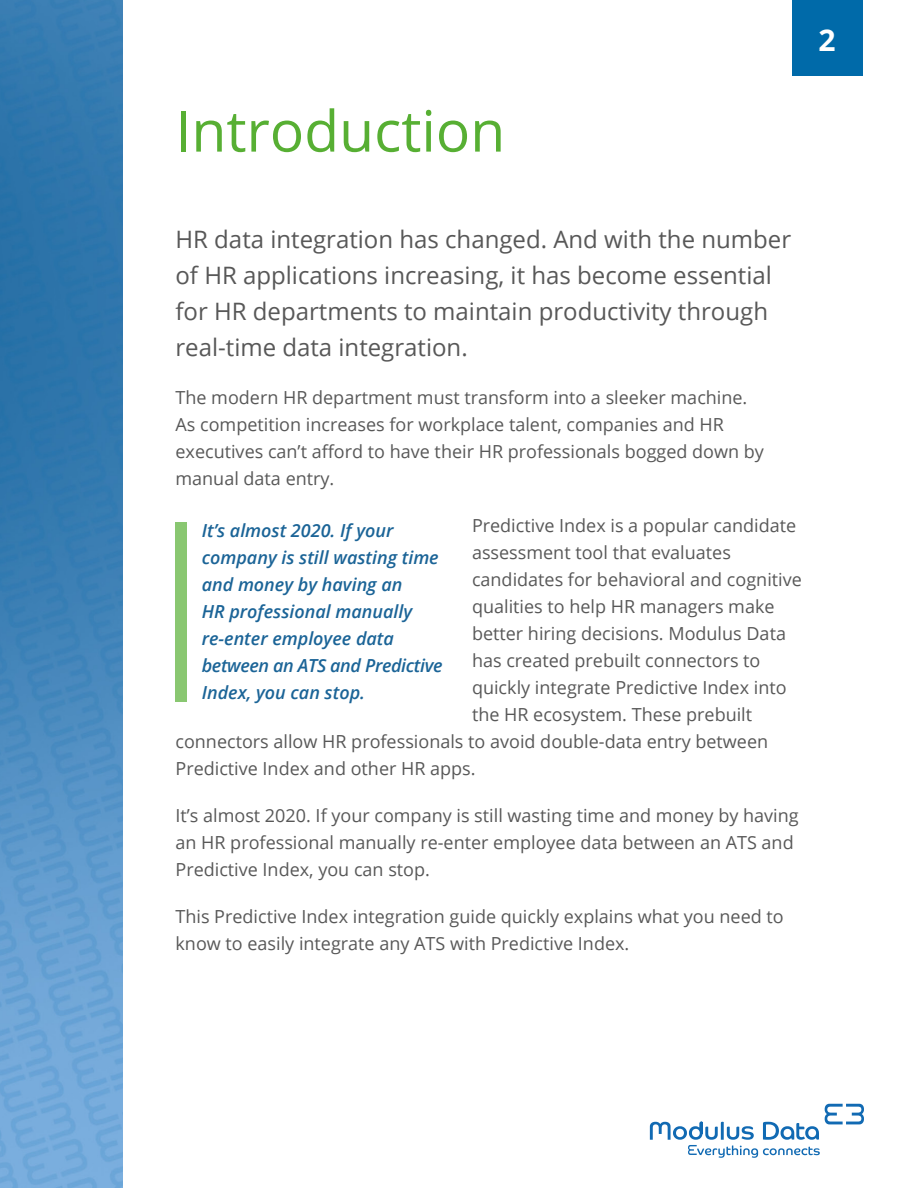
<style>
.page{position:relative;width:918px;height:1188px;background:#fff}
.page>*{position:absolute;margin:0;border:0;box-sizing:border-box;transform-origin:0 0}
.Heading_1{font:57px "Open Sans";color:#57af33}
.t1{font:700 30px "Open Sans";color:#fff}
.big_intro_graph{font:24px/36px "Open Sans";color:#585858}
.body{font:18px/27px "Open Sans";color:#585858}
.blue_pull_quote{font:italic 600 18px/27px "Open Sans";color:#1b6497}
</style>
<div class="page">
<img style="left:0;top:0;width:122px;height:1188px">
<svg style="left:650px;top:1104px;width:214px;height:54px"></svg>
<div style="left:792px;top:0;width:70px;height:76px;background:#006aa9"></div>
<div style="left:176px;top:522px;width:11px;height:180px;background:#89c771"></div>
<p class="Heading_1" style="left:176px;top:92px;width:331px">Introduction</p>
<p class="t1" style="left:818px;top:19px;width:19px">2</p>
<p class="big_intro_graph" style="left:176px;top:221px;width:617px">HR data integration has changed. And with the number of HR applications increasing, it has become essential for HR departments to maintain productivity through real-time data integration.</p>
<p class="body" style="left:176px;top:383px;width:590px">The modern HR department must transform into a sleeker machine.<br>As competition increases for workplace talent, companies and HR executives can’t afford to have their HR professionals bogged down by manual data entry.</p>
<p class="body" style="left:472px;top:511px;width:326px">Predictive Index is a popular candidate</p>
<p class="body" style="left:472px;top:538px;width:260px">assessment tool that evaluates</p>
<p class="body" style="left:472px;top:565px;width:331px">candidates for behavioral and cognitive</p>
<p class="body" style="left:472px;top:592px;width:304px">qualities to help HR managers make</p>
<p class="body" style="left:472px;top:619px;width:316px">better hiring decisions. Modulus Data</p>
<p class="body" style="left:472px;top:646px;width:290px">has created prebuilt connectors to</p>
<p class="body" style="left:472px;top:673px;width:316px">quickly integrate Predictive Index into</p>
<p class="body" style="left:472px;top:700px;width:282px">the HR ecosystem. These prebuilt</p>
<p class="body" style="left:176px;top:727px;width:594px">connectors allow HR professionals to avoid double-data entry between</p>
<p class="body" style="left:176px;top:754px;width:302px">Predictive Index and other HR apps.</p>
<p class="body" style="left:176px;top:802px;width:625px">It’s almost 2020. If your company is still wasting time and money by having an HR professional manually re-enter employee data between an ATS and<br>Predictive Index, you can stop.</p>
<p class="body" style="left:176px;top:903px;width:610px">This Predictive Index integration guide quickly explains what you need to know to easily integrate any ATS with Predictive Index.</p>
<p class="blue_pull_quote" style="left:202px;top:517px;width:242px">It’s almost 2020. If your company is still wasting time and money by having an<br>HR professional manually re-enter employee data between an ATS and Predictive<br>Index, you can stop.</p>
</div>
